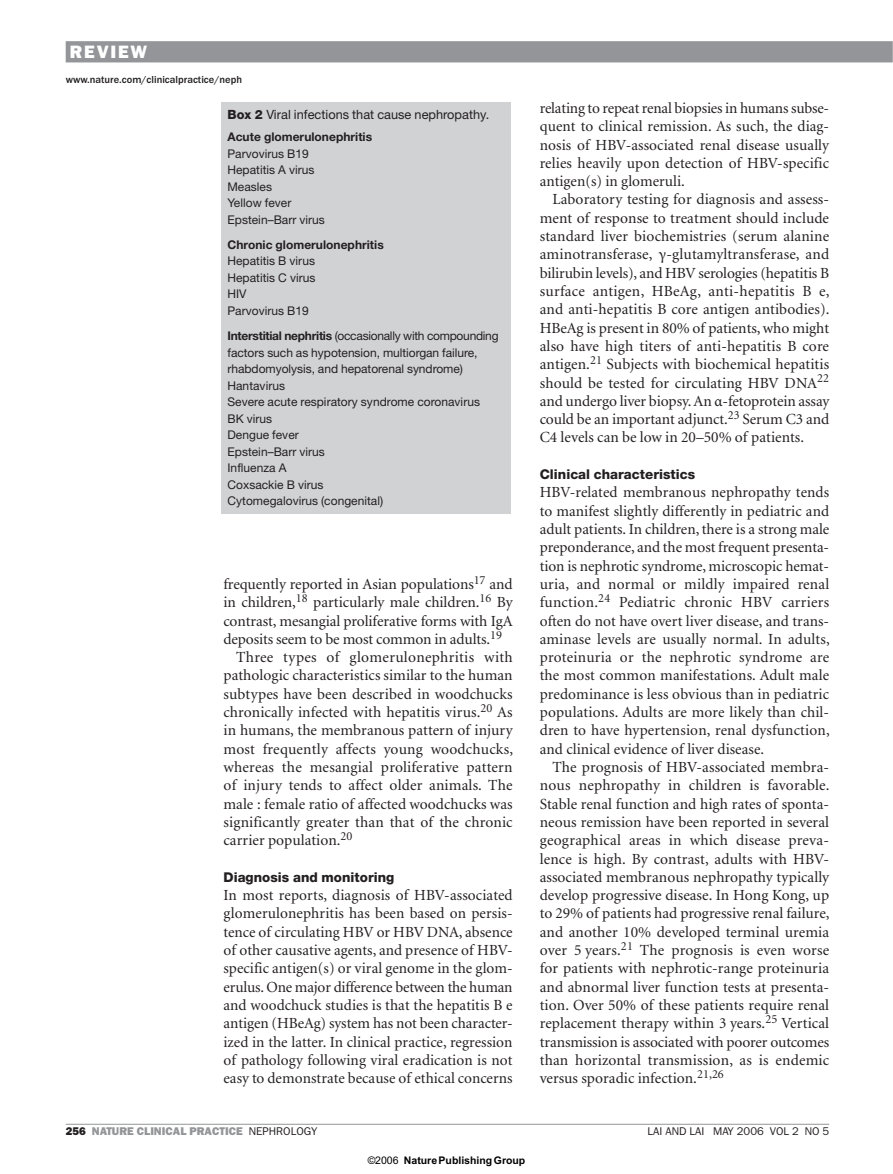
<style>
.page{position:relative;width:893px;height:1174px;background:#fff}
.page>*{position:absolute;margin:0;border:0;box-sizing:border-box;transform-origin:0 0}
.t1{font:800 18px "Franklin Gothic";letter-spacing:.1em;color:#fff}
.t2{font:15.45px/18.3px "Minion";letter-spacing:.005em;color:#231f20;text-align:justify}
.t3{font:800 13.5px "Helvetica Neue";letter-spacing:.005em;color:#231f20}
.t4{font:12.75px "Helvetica Neue";color:#231f20}
.t5{font:12px/16.5px "Helvetica Neue";color:#231f20}
.t6{font:700 12px "Helvetica Neue";color:#231f20}
.t7{font:800 11.25px "Franklin Gothic";color:#939598}
.t8{font:11.25px "Franklin Gothic";color:#231f20}
.t9{font:500 10.5px "Franklin Gothic";color:#231f20}
.t10{font:700 10.5px "Arial";color:#000}
.s1{font-weight:800}
.s2{font-weight:700}
.s3{font-family:"Minion Pro"}
.s4{color:#231f20}
.s5{font-weight:400;color:#231f20}
.s6{font-weight:400}
.s7{font-family:"Arial MT2";font-weight:400}
</style>
<div class="page">
<div style="left:66px;top:41px;width:827px;height:21px;background:#939598"></div>
<hr style="left:66px;top:1123px;width:763px;height:1px;background:#939598">
<div style="left:221px;top:102px;width:289px;height:411px;background:#d1d2d4"></div>
<p class="t1" style="left:70px;top:46px;width:79px">REVIEW</p>
<p class="t9" style="left:66px;top:75px;width:178px">www.nature.com/clinicalpractice/neph</p>
<p class="t4" style="left:227px;top:109px;width:263px"><span class="s1">Box 2</span> Viral infections that cause nephropathy.</p>
<p class="t6" style="left:227px;top:133px;width:146px">Acute glomerulonephritis</p>
<p class="t5" style="left:227px;top:147px;width:99px">Parvovirus B19<br>Hepatitis A virus<br>Measles<br>Yellow fever<br>Epstein–Barr virus</p>
<p class="t6" style="left:227px;top:240px;width:158px">Chronic glomerulonephritis</p>
<p class="t5" style="left:227px;top:254px;width:89px">Hepatitis B virus<br>Hepatitis C virus<br>HIV<br>Parvovirus B19</p>
<p class="t5" style="left:227px;top:329px;width:273px"><span class="s2">Interstitial nephritis</span> (occasionally with compounding factors such as hypotension, multiorgan failure, rhabdomyolysis, and hepatorenal syndrome)<br>Hantavirus<br>Severe acute respiratory syndrome coronavirus<br>BK virus<br>Dengue fever<br>Epstein–Barr virus<br>Influenza A<br>Coxsackie B virus<br>Cytomegalovirus (congenital)</p>
<p class="t2" style="left:224px;top:576px;width:291px">frequently reported in Asian populations<sup>17</sup> and</p>
<p class="t2" style="left:224px;top:594px;width:291px">in children,<sup>18</sup> particularly male children.<sup>16</sup> By</p>
<p class="t2" style="left:224px;top:613px;width:291px">contrast, mesangial proliferative forms with IgA</p>
<p class="t2" style="left:224px;top:631px;width:280px">deposits seem to be most common in adults.<sup>19</sup></p>
<p class="t2" style="left:236px;top:649px;width:278px">Three types of glomerulonephritis with</p>
<p class="t2" style="left:224px;top:667px;width:291px">pathologic characteristics similar to the human</p>
<p class="t2" style="left:224px;top:686px;width:291px">subtypes have been described in woodchucks</p>
<p class="t2" style="left:224px;top:704px;width:291px">chronically infected with hepatitis virus.<sup>20</sup> As</p>
<p class="t2" style="left:224px;top:722px;width:291px">in humans, the membranous pattern of injury</p>
<p class="t2" style="left:224px;top:741px;width:291px">most frequently affects young woodchucks,</p>
<p class="t2" style="left:224px;top:759px;width:291px">whereas the mesangial proliferative pattern</p>
<p class="t2" style="left:224px;top:777px;width:291px">of injury tends to affect older animals. The</p>
<p class="t2" style="left:224px;top:796px;width:291px">male : female ratio of affected woodchucks was</p>
<p class="t2" style="left:224px;top:814px;width:291px">significantly greater than that of the chronic</p>
<p class="t2" style="left:224px;top:832px;width:130px">carrier population.<sup>20</sup></p>
<p class="t3" style="left:224px;top:872px;width:172px">Diagnosis and monitoring</p>
<p class="t2" style="left:224px;top:887px;width:291px">In most reports, diagnosis of HBV-asso ciated glomerulonephritis has been based on persis&shy;tence of circulating HBV or HBV DNA, absence of other causative agents, and presence of HBV&shy;specific antigen(s) or viral genome in the glom&shy;erulus. One major difference between the human and woodchuck studies is that the hepatitis B e antigen (HBeAg) system has not been character&shy;ized in the latter. In clinical practice, regression of pathology following viral eradication is not easy to demonstrate because of ethical concerns</p>
<p class="t2" style="left:540px;top:100px;width:291px">relating to repeat renal biopsies in humans subse&shy;quent to clinical remission. As such, the diag&shy;nosis of HBV-associated renal disease usually relies heavily upon detection of HBV-specific antigen(s) in glomeruli.</p>
<p class="t2" style="left:540px;top:192px;width:291px;text-indent:13px">Laboratory testing for diagnosis and assess&shy;ment of response to treatment should include standard liver biochemistries (serum alanine aminotransferase, <span class="s3">γ</span>-glutamyltransferase, and bilirubin levels), and HBV serologies (hepatitis B surface antigen, HBeAg, anti-hepatitis B e, and anti-hepatitis B core antigen antibodies).<br>HBeAg is present in 80% of patients, who might also have high titers of anti-hepatitis B core antigen.<sup>21</sup> Subjects with biochemical hepatitis should be tested for circulating HBV DNA<sup>22 </sup>and undergo liver biopsy. An <span class="s3">α</span>-fetoprotein assay could be an important adjunct.<sup>23</sup> Serum C3 and C4 levels can be low in 20–50% of patients.</p>
<p class="t3" style="left:540px;top:469px;width:157px">Clinical characteristics</p>
<p class="t2" style="left:540px;top:484px;width:291px">HBV-related membranous nephropathy tends to manifest slightly differently in pediatric and adult patients. In children, there is a strong male preponderance, and the most frequent presenta&shy;tion is nephrotic syndrome, microscopic hemat&shy;uria, and normal or mildly impaired renal function.<sup>24</sup> Pediatric chronic HBV carriers often do not have overt liver disease, and trans&shy;aminase levels are usually normal. In adults, proteinuria or the nephrotic syndrome are the most common manifestations. Adult male predominance is less obvious than in pediatric populations. Adults are more likely than chil&shy;dren to have hypertension, renal dysfunction, and clinical evidence of liver disease.</p>
<p class="t2" style="left:540px;top:759px;width:291px;text-indent:13px">The prognosis of HBV-associated membra&shy;nous nephropathy in children is favorable.<br>Stable renal function and high rates of sponta&shy;neous remission have been reported in several geographical areas in which disease preva&shy;lence is high. By contrast, adults with HBV&shy;associated membranous nephro pathy typically develop progressive disease. In Hong Kong, up to 29% of patients had progressive renal failure, and another 10% developed terminal uremia over 5 years.<sup>21</sup> The prognosis is even worse for patients with nephrotic-range proteinuria and abnormal liver function tests at presenta&shy;tion. Over 50% of these patients require renal replacement therapy within 3 years.<sup>25</sup> Vertical transmission is associated with poorer outcomes than horizontal transmission, as is endemic versus sporadic infection.<sup>21,26</sup></p>
<p class="t7" style="left:66px;top:1127px;width:253px"><span class="s4">256</span> NATURE CLINICAL PRACTICE <span class="s5">NEPHROLOGY</span></p>
<p class="t8" style="left:648px;top:1127px;width:183px">LAI AND LAI MAY 2006 VOL 2 NO 5</p>
<p class="t10" style="left:368px;top:1154px;width:159px"><span class="s6">©200</span><span class="s7">6</span> NaturePublishingGroup</p>
</div>
